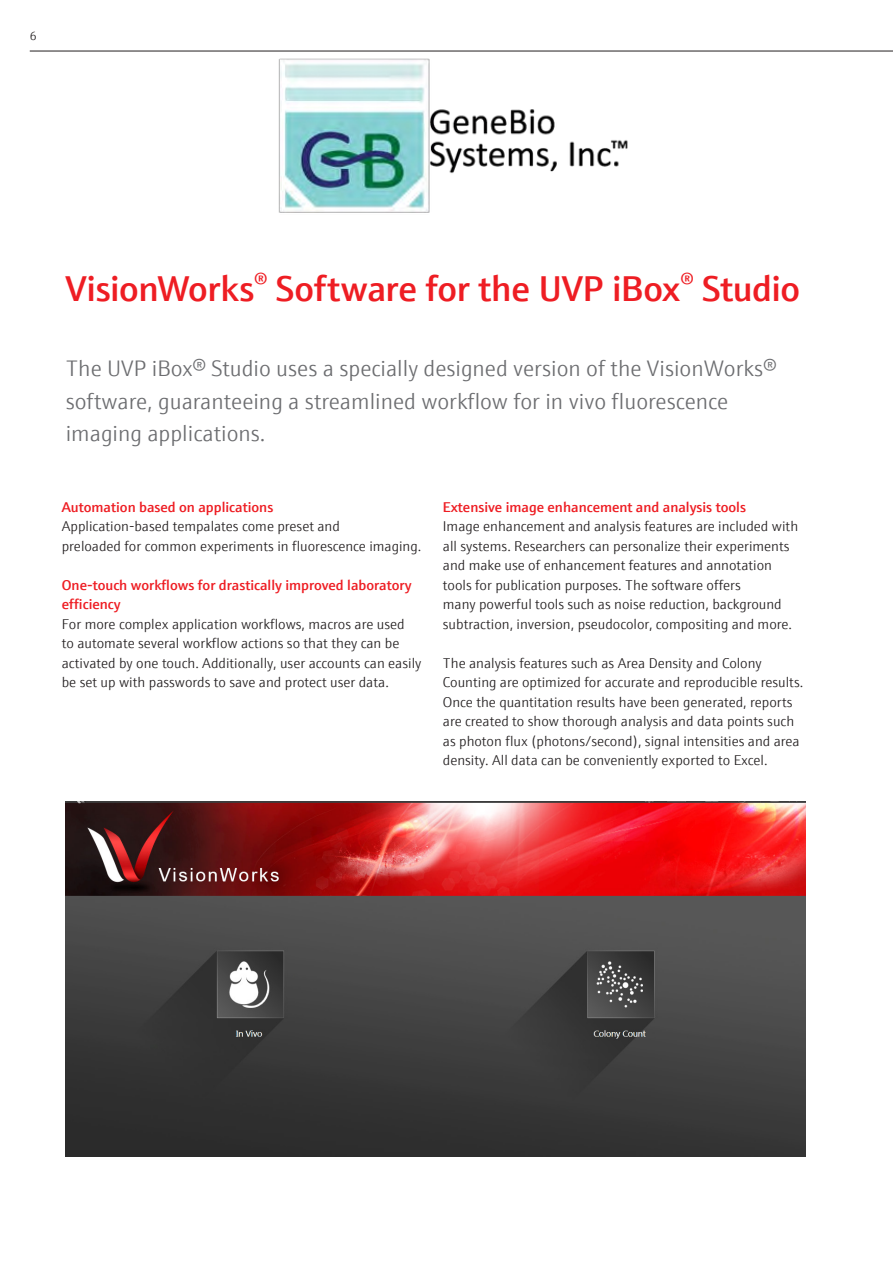
<style>
.page{position:relative;width:893px;height:1263px;background:#fff}
.page>*{position:absolute;margin:0;border:0;box-sizing:border-box;transform-origin:0 0}
.Innenseiten_Überschr{font:600 36px "E+H Sans";letter-spacing:-.01em;color:#ee1d23}
.Innenseiten_Überschr-2{font:300 22.5px/32.4px "E+H Sans";color:#6c6d70}
.Innenseiten_Fließtex{font:300 14.25px/19.5px "E+H Sans";color:#231f20}
.Innenseiten_Fließtex-2{font:600 14.25px "E+H Sans";color:#ee1d23}
.t1{font:300 12px "E+H Sans";color:#231f20}
</style>
<div class="page">
<img style="left:65px;top:801px;width:740px;height:356px">
<hr style="left:30px;top:51px;width:863px;height:1px;background:#231f20">
<img style="left:278px;top:58px;width:350px;height:155px">
<p class="t1" style="left:30px;top:27px;width:8px">6</p>
<p class="Innenseiten_Überschr" style="left:66px;top:261px;width:736px">VisionWorks<sup>®</sup> Software for the UVP iBox<sup>®</sup> Studio</p>
<p class="Innenseiten_Überschr-2" style="left:66px;top:351px;width:712px">The UVP iBox® Studio uses a specially designed version of the VisionWorks® software, guaranteeing a streamlined workflow for in vivo fluorescence imaging applications.</p>
<p class="Innenseiten_Fließtex-2" style="left:62px;top:496px;width:213px">Automation based on applications</p>
<p class="Innenseiten_Fließtex" style="left:62px;top:516px;width:280px">Application-based tempalates come preset and</p>
<p class="Innenseiten_Fließtex" style="left:62px;top:535px;width:361px">preloaded for common experiments in fluorescence imaging.</p>
<p class="Innenseiten_Fließtex-2" style="left:62px;top:574px;width:351px">One-touch workflows for drastically improved laboratory</p>
<p class="Innenseiten_Fließtex-2" style="left:62px;top:594px;width:60px">efficiency</p>
<p class="Innenseiten_Fließtex" style="left:62px;top:613px;width:344px">For more complex application workflows, macros are used</p>
<p class="Innenseiten_Fließtex" style="left:62px;top:633px;width:339px">to automate several workflow actions so that they can be</p>
<p class="Innenseiten_Fließtex" style="left:62px;top:652px;width:361px">activated by one touch. Additionally, user accounts can easily</p>
<p class="Innenseiten_Fließtex" style="left:62px;top:672px;width:329px">be set up with passwords to save and protect user data.</p>
<p class="Innenseiten_Fließtex-2" style="left:443px;top:496px;width:305px">Extensive image enhancement and analysis tools</p>
<p class="Innenseiten_Fließtex" style="left:443px;top:516px;width:357px">Image enhancement and analysis features are included with</p>
<p class="Innenseiten_Fließtex" style="left:443px;top:535px;width:348px">all systems. Researchers can personalize their experiments</p>
<p class="Innenseiten_Fließtex" style="left:443px;top:555px;width:331px">and make use of enhancement features and annotation</p>
<p class="Innenseiten_Fließtex" style="left:443px;top:574px;width:299px">tools for publication purposes. The software offers</p>
<p class="Innenseiten_Fließtex" style="left:443px;top:594px;width:340px">many powerful tools such as noise reduction, background</p>
<p class="Innenseiten_Fließtex" style="left:443px;top:613px;width:351px">subtraction, inversion, pseudocolor, compositing and more.</p>
<p class="Innenseiten_Fließtex" style="left:443px;top:652px;width:362px">The analysis features such as Area Density and Colony Counting are optimized for accurate and reproducible results.<br>Once the quantitation results have been generated, reports are created to show thorough analysis and data points such as photon flux (photons/second), signal intensities and area density. All data can be conveniently exported to Excel.</p>
</div>
